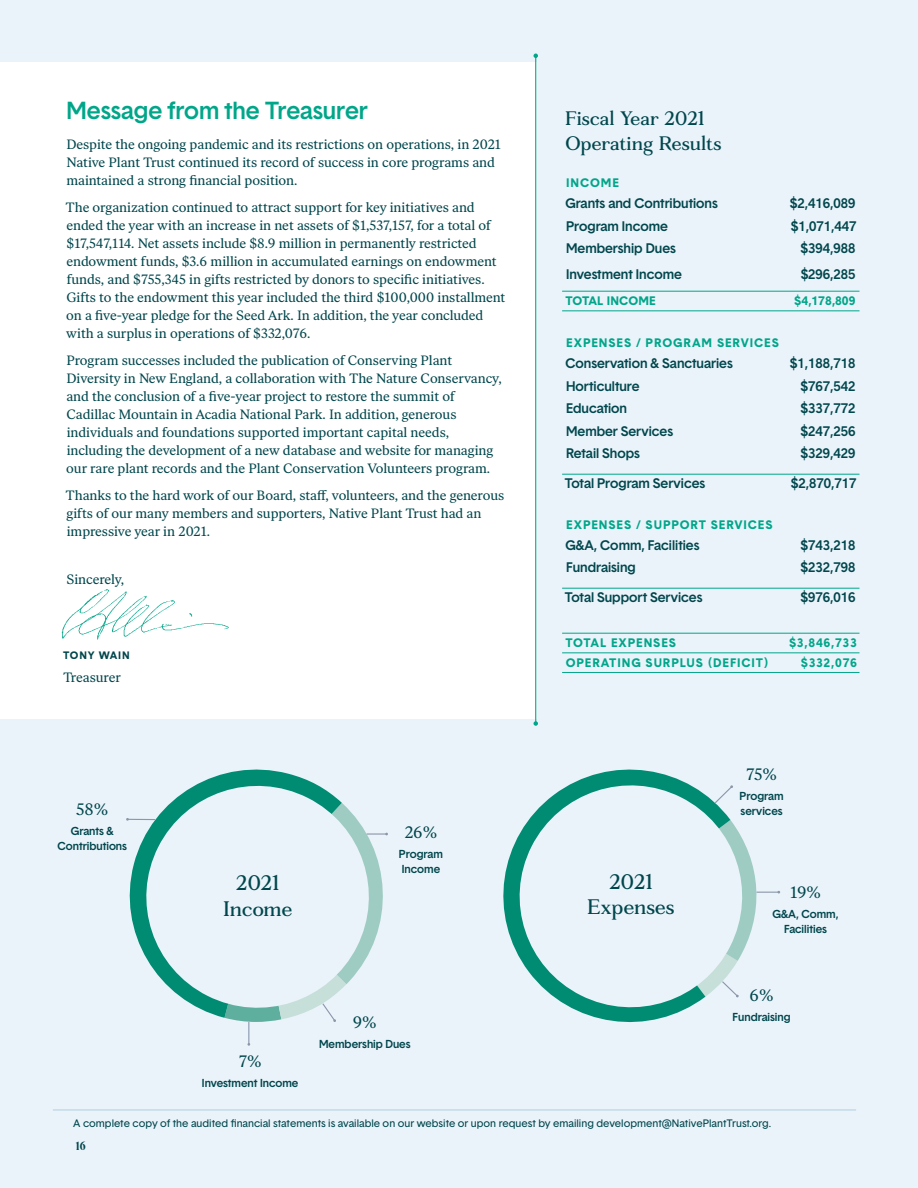
<style>
.page{position:relative;width:918px;height:1188px;background:#eaf3fa}
.page>*{position:absolute;margin:0;border:0;box-sizing:border-box;transform-origin:0 0}
.Director_intro{font:500 24px "Basetica";color:#00a689}
.In_Brief_Headline{font:21px "Fortescue Pro Text";letter-spacing:-.005em;color:#00464c}
.In_Brief_Headline-2{font:19.5px "Fortescue Pro Text";color:#00464c}
.t1{font:16.5px "Ivar Text";letter-spacing:-.02em;color:#00464c}
.Body{font:13.5px/18px "Ivar Text";letter-spacing:-.005em;color:#00464c}
.Results_bar{font:500 13.5px "Basetica";color:#00464c}
.results_bar-total{font:500 13.5px "Basetica";color:#00464c}
.Masthead_All_caps{font:700 12px "Basetica";letter-spacing:.075em;color:#00a689}
.results_bar-total-2{font:700 12px "Basetica";color:#00a689}
.t2{font:12px "Eksell Display Large";color:#00464c}
.t3{font:500 11.25px/15px "Basetica";color:#00464c}
.t4{font:10.5px "Basetica";color:#00464c}
.Name-all_caps{font:700 10.5px "Basetica";letter-spacing:.075em;color:#00464c}
</style>
<div class="page">
<svg style="left:131px;top:770px;width:211px;height:248px"></svg>
<svg style="left:504px;top:770px;width:227px;height:253px"></svg>
<div style="left:0;top:62px;width:536px;height:657px;background:#fff"></div>
<hr style="left:535px;top:56px;width:1px;height:668px;background:#00a689">
<svg style="left:534px;top:54px;width:4px;height:4px"></svg>
<svg style="left:534px;top:721px;width:4px;height:5px"></svg>
<hr style="left:562px;top:291px;width:298px;height:1px;background:#00a689">
<hr style="left:562px;top:310px;width:298px;height:1px;background:#00a689">
<hr style="left:562px;top:474px;width:298px;height:1px;background:#00a689">
<hr style="left:562px;top:588px;width:298px;height:1px;background:#00a689">
<hr style="left:562px;top:633px;width:298px;height:1px;background:#00a689">
<hr style="left:562px;top:652px;width:298px;height:1px;background:#00a689">
<hr style="left:562px;top:672px;width:298px;height:1px;background:#00a689">
<svg style="left:630px;top:820px;width:150px;height:178px"></svg>
<svg style="left:714px;top:785px;width:19px;height:19px"></svg>
<svg style="left:126px;top:818px;width:29px;height:3px"></svg>
<svg style="left:225px;top:803px;width:163px;height:243px"></svg>
<hr style="left:53px;top:1109px;width:803px;height:2px;background:#b7d2e2">
<img style="left:61px;top:589px;width:168px;height:51px">
<p class="Director_intro" style="left:67px;top:98px;width:303px">Message from the Treasurer</p>
<p class="Body" style="left:66px;top:136px;width:436px">Despite the ongoing pandemic and its restrictions on operations, in 2021<br>Native Plant Trust continued its record of success in core programs and maintained a strong financial position.</p>
<p class="Body" style="left:66px;top:199px;width:441px">The organization continued to attract support for key initiatives and ended the year with an increase in net assets of $1,537,157, for a total of $17,547,114. Net assets include $8.9 million in permanently restricted endowment funds, $3.6 million in accumulated earnings on endowment funds, and $755,345 in gifts restricted by donors to specific initiatives.<br>Gifts to the endowment this year included the third $100,000 installment on a five-year pledge for the Seed Ark. In addition, the year concluded with a surplus in operations of $332,076.</p>
<p class="Body" style="left:66px;top:352px;width:437px">Program successes included the publication of Conserving Plant Diversity in New England, a collaboration with The Nature Conservancy, and the conclusion of a five-year project to restore the summit of Cadillac Mountain in Acadia National Park. In addition, generous individuals and foundations supported important capital needs, including the development of a new database and website for managing our rare plant records and the Plant Conservation Volunteers program.</p>
<p class="Body" style="left:66px;top:487px;width:440px">Thanks to the hard work of our Board, staff, volunteers, and the generous gifts of our many members and supporters, Native Plant Trust had an impressive year in 2021.</p>
<p class="Body" style="left:67px;top:571px;width:59px">Sincerely,</p>
<p class="Name-all_caps" style="left:63px;top:648px;width:68px">TONY WAIN</p>
<p class="Body" style="left:63px;top:668px;width:59px">Treasurer</p>
<p class="t1" style="left:76px;top:799px;width:33px">58%</p>
<p class="t3" style="left:57px;top:823px;width:71px;text-align:center">Grants &amp;<br>Contributions</p>
<p class="t1" style="left:405px;top:823px;width:34px">26%</p>
<p class="t3" style="left:399px;top:847px;width:46px">Program<br>Income</p>
<p class="In_Brief_Headline" style="left:236px;top:870px;width:45px">2021</p>
<p class="In_Brief_Headline" style="left:223px;top:896px;width:71px">Income</p>
<p class="t1" style="left:239px;top:1052px;width:24px">7%</p>
<p class="t3" style="left:202px;top:1076px;width:98px">Investment Income</p>
<p class="t1" style="left:353px;top:1012px;width:25px">9%</p>
<p class="t3" style="left:319px;top:1036px;width:93px">Membership Dues</p>
<p class="In_Brief_Headline-2" style="left:565px;top:106px;width:141px">Fiscal Year 2021</p>
<p class="In_Brief_Headline-2" style="left:565px;top:132px;width:158px">Operating Results</p>
<p class="Masthead_All_caps" style="left:566px;top:175px;width:54px">INCOME</p>
<p class="Results_bar" style="left:566px;top:196px;width:154px">Grants and Contributions</p>
<p class="Results_bar" style="left:790px;top:196px;width:67px">$2,416,089</p>
<p class="Results_bar" style="left:566px;top:219px;width:103px">Program Income</p>
<p class="Results_bar" style="left:791px;top:219px;width:67px">$1,071,447</p>
<p class="Results_bar" style="left:566px;top:241px;width:111px">Membership Dues</p>
<p class="Results_bar" style="left:801px;top:241px;width:56px">$394,988</p>
<p class="Results_bar" style="left:566px;top:267px;width:117px">Investment Income</p>
<p class="Results_bar" style="left:801px;top:267px;width:56px">$296,285</p>
<p class="results_bar-total-2" style="left:565px;top:293px;width:92px">TOTAL INCOME</p>
<p class="results_bar-total-2" style="left:794px;top:293px;width:63px">$4,178,809</p>
<p class="Masthead_All_caps" style="left:566px;top:335px;width:214px">EXPENSES / PROGRAM SERVICES</p>
<p class="Results_bar" style="left:566px;top:356px;width:169px">Conservation &amp; Sanctuaries</p>
<p class="Results_bar" style="left:790px;top:356px;width:67px">$1,188,718</p>
<p class="Results_bar" style="left:566px;top:379px;width:75px">Horticulture</p>
<p class="Results_bar" style="left:801px;top:379px;width:56px">$767,542</p>
<p class="Results_bar" style="left:566px;top:401px;width:63px">Education</p>
<p class="Results_bar" style="left:801px;top:401px;width:56px">$337,772</p>
<p class="Results_bar" style="left:566px;top:424px;width:109px">Member Services</p>
<p class="Results_bar" style="left:801px;top:424px;width:56px">$247,256</p>
<p class="Results_bar" style="left:566px;top:446px;width:75px">Retail Shops</p>
<p class="Results_bar" style="left:801px;top:446px;width:56px">$329,429</p>
<p class="results_bar-total" style="left:565px;top:476px;width:142px">Total Program Services</p>
<p class="results_bar-total" style="left:791px;top:476px;width:67px">$2,870,717</p>
<p class="Masthead_All_caps" style="left:566px;top:516px;width:208px">EXPENSES / SUPPORT SERVICES</p>
<p class="Results_bar" style="left:566px;top:538px;width:135px">G&amp;A, Comm, Facilities</p>
<p class="Results_bar" style="left:801px;top:538px;width:56px">$743,218</p>
<p class="Results_bar" style="left:566px;top:560px;width:71px">Fundraising</p>
<p class="Results_bar" style="left:801px;top:560px;width:56px">$232,798</p>
<p class="results_bar-total" style="left:565px;top:590px;width:139px">Total Support Services</p>
<p class="results_bar-total" style="left:801px;top:590px;width:56px">$976,016</p>
<p class="Masthead_All_caps" style="left:565px;top:635px;width:112px">TOTAL EXPENSES</p>
<p class="Masthead_All_caps" style="left:789px;top:635px;width:69px">$3,846,733</p>
<p class="Masthead_All_caps" style="left:566px;top:654px;width:204px">OPERATING SURPLUS (DEFICIT)</p>
<p class="Masthead_All_caps" style="left:801px;top:654px;width:58px">$332,076</p>
<p class="In_Brief_Headline" style="left:609px;top:869px;width:45px">2021</p>
<p class="In_Brief_Headline" style="left:587px;top:894px;width:89px">Expenses</p>
<p class="t1" style="left:746px;top:765px;width:33px">75%</p>
<p class="t3" style="left:740px;top:789px;width:46px">Program services</p>
<p class="t1" style="left:790px;top:883px;width:33px">19%</p>
<p class="t3" style="left:772px;top:907px;width:68px;text-align:center">G&amp;A, Comm,<br>Facilities</p>
<p class="t1" style="left:750px;top:986px;width:25px">6%</p>
<p class="t3" style="left:733px;top:1010px;width:60px">Fundraising</p>
<p class="t4" style="left:73px;top:1117px;width:699px">A complete copy of the audited financial statements is available on our website or upon request by emailing development@NativePlantTrust.org.</p>
<p class="t2" style="left:76px;top:1139px;width:11px">16</p>
</div>
